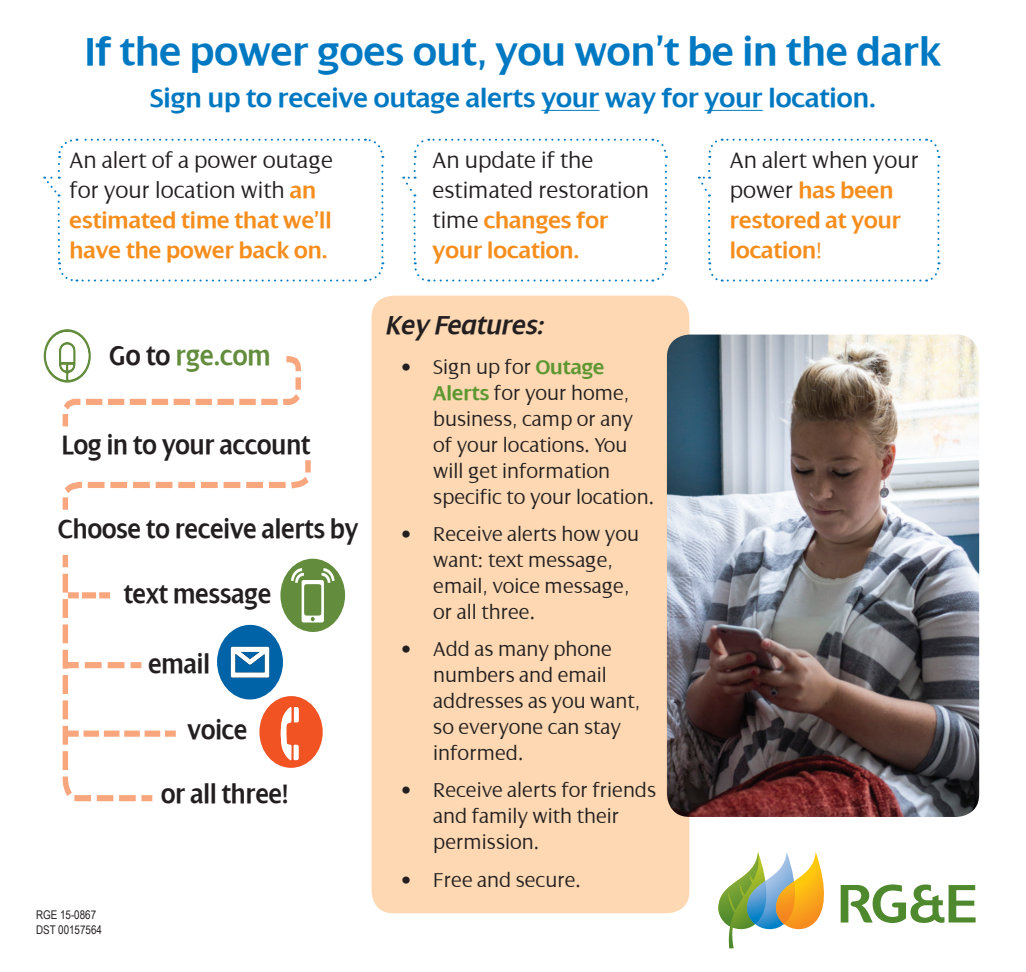
<style>
.page{position:relative;width:1026px;height:972px;background:#fff}
.page>*{position:absolute;margin:0;border:0;box-sizing:border-box;transform-origin:0 0}
.t1{font:600 42px "Dialog";color:#0079c2}
.t2{font:600 29.8px "Dialog";color:#638d3d;scale:.88 1}
.t3{font:600 28.8px "Dialog";color:#231f20;scale:.88 1}
.t4{font:600 28px "Dialog";color:#0079c2}
.t5{font:italic 600 28px "Dialog";color:#231f20}
.t6{font:600 24px/30px "Dialog";color:#f68e1e}
.t7{font:300 24px/30px "Dialog";color:#231f20}
.t8{font:300 21.6px/26px "Dialog";color:#231f20}
.t9{font:12px/14.4px "Arial Narrow";color:#231f20}
.s1{font-weight:300;color:#231f20}
.s2{font-weight:300}
.s3{font-weight:600;color:#f68e1e}
.s4{color:#231f20}
.s5{font-weight:600;color:#5c9731}
</style>
<div class="page">
<div style="left:370px;top:294px;width:321px;height:621px;background:#fdd8b2;border-radius:24px"></div>
<div style="left:368px;top:292px;width:325px;height:625px;border:4px solid #fff;border-radius:24px"></div>
<img style="left:667px;top:335px;width:312px;height:482px">
<svg style="left:44px;top:138px;width:340px;height:144px"></svg>
<hr style="left:541px;top:110px;width:59px;height:1px;background:#0079c2">
<hr style="left:705px;top:110px;width:58px;height:1px;background:#0079c2">
<svg style="left:718px;top:852px;width:258px;height:96px"></svg>
<svg style="left:403px;top:138px;width:265px;height:144px"></svg>
<svg style="left:699px;top:138px;width:242px;height:144px"></svg>
<div style="left:280px;top:559px;width:65px;height:73px;background:#638d3d;border-radius:50%"></div>
<svg style="left:291px;top:568px;width:44px;height:55px"></svg>
<div style="left:217px;top:625px;width:66px;height:75px;background:#0163a7;border-radius:50%"></div>
<svg style="left:231px;top:647px;width:38px;height:31px"></svg>
<svg style="left:44px;top:329px;width:47px;height:54px"></svg>
<svg style="left:259px;top:696px;width:64px;height:72px"></svg>
<div style="left:295px;top:380px;width:6px;height:7px;background:#f8a67e"></div>
<svg style="left:62px;top:394px;width:238px;height:29px"></svg>
<svg style="left:62px;top:463px;width:249px;height:38px"></svg>
<div style="left:62px;top:500px;width:6px;height:7px;background:#f8a67e"></div>
<svg style="left:62px;top:558px;width:6px;height:6px"></svg>
<svg style="left:62px;top:573px;width:111px;height:229px"></svg>
<svg style="left:286px;top:356px;width:15px;height:16px"></svg>
<h1 class="t1" style="left:85px;top:28px;width:858px">If the power goes out, you won’t be in the dark</h1>
<p class="t4" style="left:150px;top:82px;width:727px">Sign up to receive outage alerts your way for your location.</p>
<p class="t6" style="left:70px;top:145px;width:265px"><span class="s1">An alert of a power outage for your location with</span> an estimated time that we’ll have the power back on.</p>
<p class="t6" style="left:730px;top:145px;width:191px"><span class="s1">An alert when your power</span> has been restored at your location<span class="s2">!</span></p>
<p class="t7" style="left:433px;top:145px;width:218px">An update if the estimated restoration time <span class="s3">changes for your location.</span></p>
<h2 class="t2" style="left:110px;top:339px;width:185px"><span class="s4">Go to</span> rge.com</h2>
<h3 class="t3" style="left:62px;top:430px;width:284px">Log in to your account</h3>
<h3 class="t3" style="left:58px;top:513px;width:343px">Choose to receive alerts by</h3>
<h3 class="t3" style="left:124px;top:578px;width:169px">text message</h3>
<h3 class="t3" style="left:148px;top:648px;width:72px">email</h3>
<h3 class="t3" style="left:188px;top:715px;width:69px">voice</h3>
<p class="t9" style="left:36px;top:907px;width:68px">RGE 15-0867<br>DST 00157564</p>
<h3 class="t3" style="left:161px;top:778px;width:146px">or all three!</h3>
<p class="t5" style="left:385px;top:310px;width:160px">Key Features:</p>
<p class="t8" style="left:433px;top:354px;width:223px;text-indent:-32px">• Sign up for <span class="s5">Outage<br>Alerts</span> for your home, business, camp or any of your locations. You will get information specific to your location.</p>
<p class="t8" style="left:433px;top:521px;width:207px;text-indent:-32px">• Receive alerts how you want: text message, email, voice message, or all three.</p>
<p class="t8" style="left:433px;top:637px;width:209px;text-indent:-32px">• Add as many phone numbers and email addresses as you want, so everyone can stay informed.</p>
<p class="t8" style="left:433px;top:778px;width:224px;text-indent:-32px">• Receive alerts for friends and family with their permission.</p>
<p class="t8" style="left:401px;top:867px;width:182px">• Free and secure.</p>
</div>
